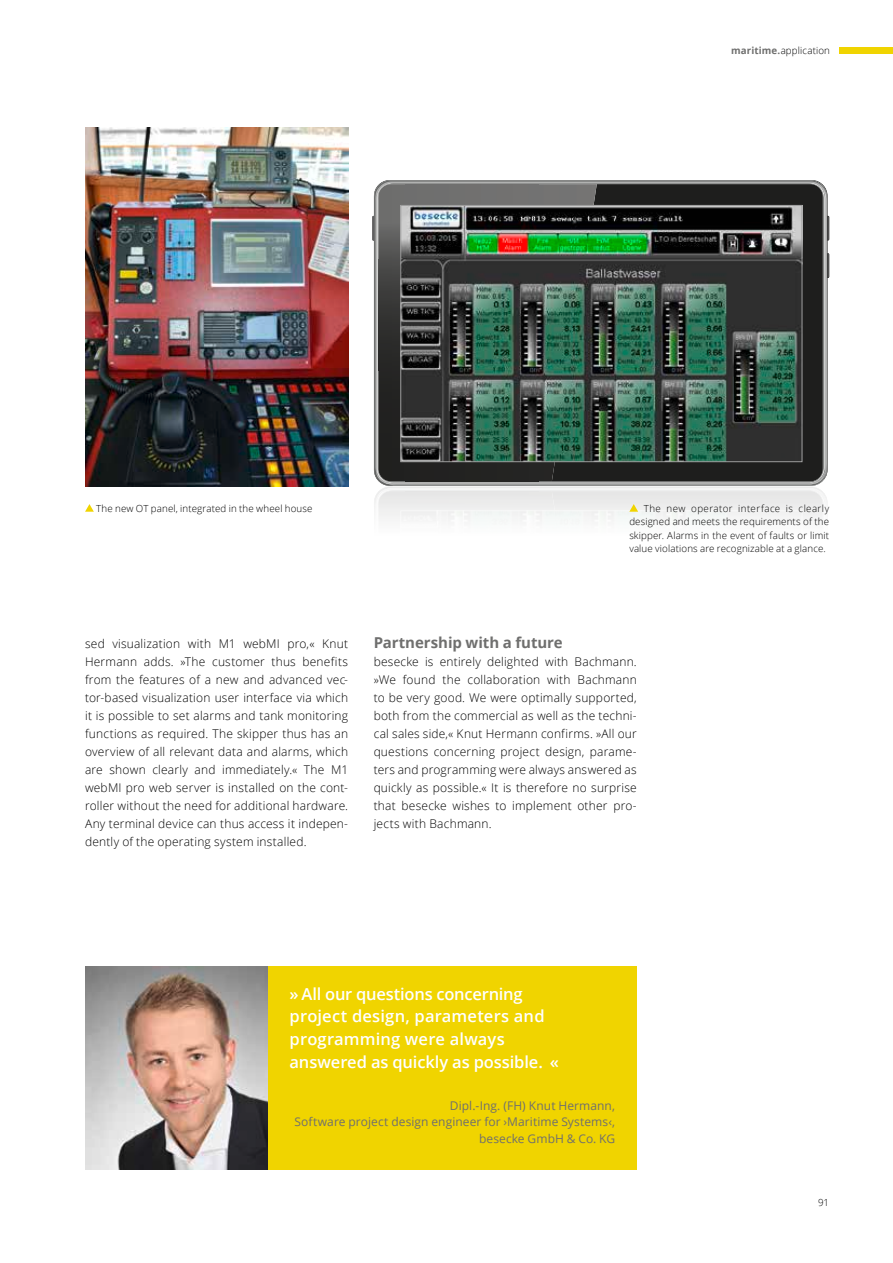
<style>
.page{position:relative;width:893px;height:1263px;background:#fff}
.page>*{position:absolute;margin:0;border:0;box-sizing:border-box;transform-origin:0 0}
.t1{font:600 16.5px/22.5px "Open Sans";letter-spacing:.005em;color:#fff}
.t2{font:700 15px "Open Sans";letter-spacing:-.005em;color:#6f6f6e}
.t3{font:300 12px/18px "Open Sans";letter-spacing:.015em;color:#000;text-align:justify}
.t4{font:12px/16.5px "Open Sans";letter-spacing:.005em;color:#6f6f6e;text-align:right}
.t5{font:300 9.75px/13.5px "Open Sans";letter-spacing:.015em;color:#000;text-align:justify}
.s1{font-weight:700;color:#6f6f6e}
</style>
<div class="page">
<img style="left:85px;top:966px;width:183px;height:203px">
<img style="left:85px;top:128px;width:263px;height:358px">
<img style="left:372px;top:183px;width:457px;height:338px">
<div style="left:268px;top:966px;width:368px;height:203px;background:#f0d400"></div>
<svg style="left:85px;top:504px;width:9px;height:8px"></svg>
<div style="left:840px;top:47px;width:53px;height:7px;background:#f0d400"></div>
<p class="t5" style="left:96px;top:501px;width:218px">The new OT panel, integrated in the wheel house</p>
<p class="t5" style="left:731px;top:43px;width:100px"><span class="s1">maritime.</span>application</p>
<p class="t5" style="left:629px;top:501px;width:201px;text-indent:14px">The new operator interface is clearly designed and meets the requirements of the skipper. Alarms in the event of faults or limit value violations are recognizable at a glance.</p>
<p class="t3" style="left:85px;top:634px;width:265px">sed visualization with M1 webMI pro,« Knut Hermann adds. »The customer thus benefits from the features of a new and advanced vec&shy;tor-based visualization user interface via which it is possible to set alarms and tank monitoring functions as required. The skipper thus has an overview of all relevant data and alarms, which are shown clearly and immediately.« The M1 webMI pro web server is installed on the cont&shy;roller without the need for additional hardware.<br>Any terminal device can thus access it indepen&shy;dently of the operating system installed.</p>
<p class="t2" style="left:374px;top:632px;width:191px">Partnership with a future</p>
<p class="t3" style="left:374px;top:652px;width:265px">besecke is entirely delighted with Bachmann. »We found the collaboration with Bachmann to be very good. We were optimally supported, both from the commercial as well as the techni&shy;cal sales side,« Knut Hermann confirms. »All our questions concerning project design, parame&shy;ters and programming were always answered as quickly as possible.« It is therefore no surprise that besecke wishes to implement other pro&shy;jects with Bachmann.</p>
<h1 class="t1" style="left:290px;top:982px;width:271px">» All our questions concerning project design, parameters and programming were always answered as quickly as possible. «</h1>
<p class="t4" style="left:294px;top:1096px;width:322px">Dipl.-Ing. (FH) Knut Hermann,<br>Software project design engineer for ›Maritime Systems‹, besecke GmbH &amp; Co. KG</p>
<p class="t5" style="left:818px;top:1195px;width:13px">91</p>
</div>
